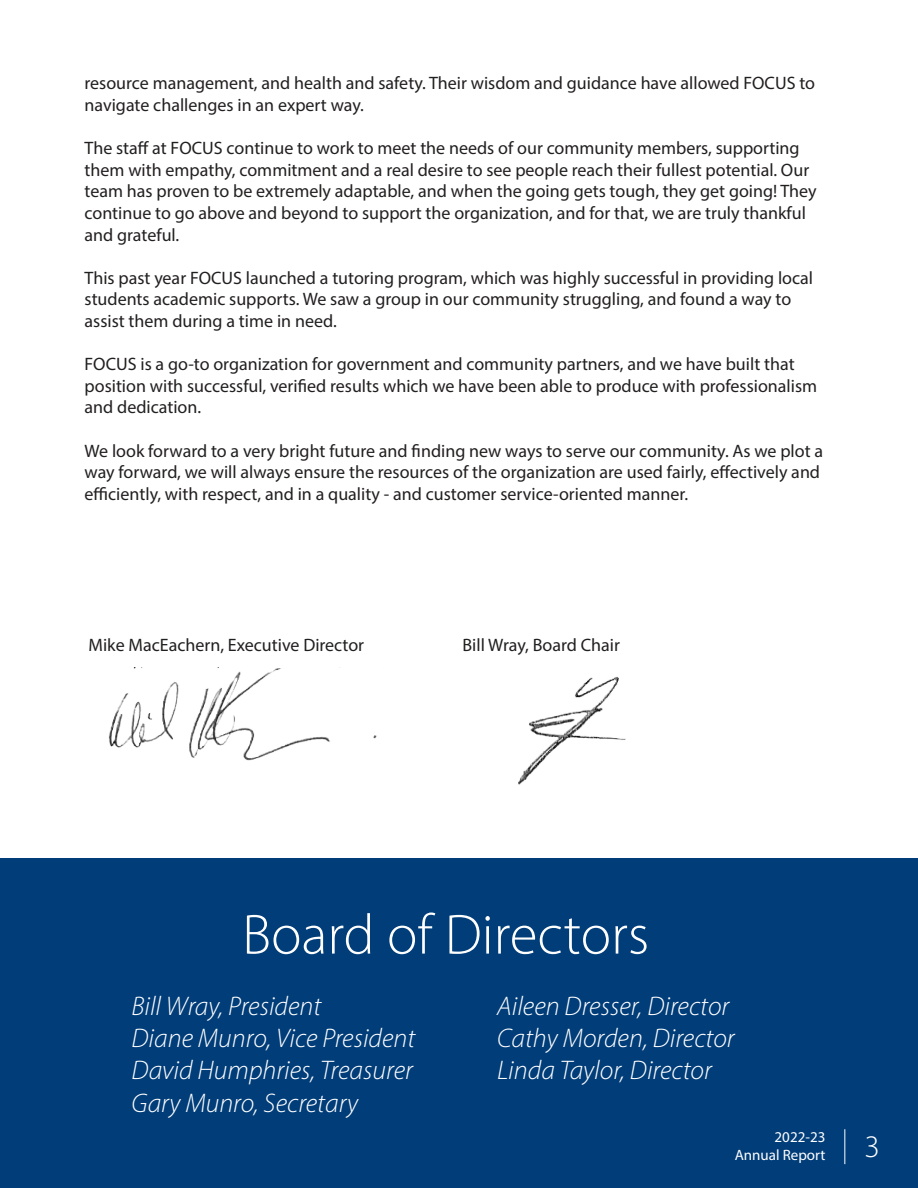
<style>
.page{position:relative;width:918px;height:1188px;background:#fff}
.page>*{position:absolute;margin:0;border:0;box-sizing:border-box;transform-origin:0 0}
.t1{font:300 57px "Myriad Pro";color:#fff}
.t2{font:italic 300 27px/32.4px "Myriad Pro";color:#fff}
.t3{font:18px/21.6px "Myriad Pro";color:#221f1f}
.t4{font:15px/18px "Myriad Pro";color:#fff}
</style>
<div class="page">
<div style="left:0;top:858px;width:918px;height:330px;background:#003d79"></div>
<img style="left:518px;top:677px;width:108px;height:108px">
<img style="left:109px;top:668px;width:268px;height:93px">
<p class="t3" style="left:85px;top:74px;width:732px">resource management, and health and safety. Their wisdom and guidance have allowed FOCUS to navigate challenges in an expert way.</p>
<p class="t3" style="left:85px;top:139px;width:734px">The staff at FOCUS continue to work to meet the needs of our community members, supporting them with empathy, commitment and a real desire to see people reach their fullest potential. Our team has proven to be extremely adaptable, and when the going gets tough, they get going! They continue to go above and beyond to support the organization, and for that, we are truly thankful and grateful.</p>
<p class="t3" style="left:85px;top:268px;width:730px">This past year FOCUS launched a tutoring program, which was highly successful in providing local students academic supports. We saw a group in our community struggling, and found a way to assist them during a time in need.</p>
<p class="t3" style="left:85px;top:355px;width:734px">FOCUS is a go-to organization for government and community partners, and we have built that position with successful, verified results which we have been able to produce with professionalism and dedication.</p>
<p class="t3" style="left:85px;top:441px;width:740px">We look forward to a very bright future and finding new ways to serve our community. As we plot a way forward, we will always ensure the resources of the organization are used fairly, effectively and efficiently, with respect, and in a quality - and customer service-oriented manner.</p>
<p class="t3" style="left:88px;top:636px;width:277px">Mike MacEachern, Executive Director</p>
<p class="t3" style="left:463px;top:636px;width:159px">Bill Wray, Board Chair</p>
<h1 class="t1" style="left:242px;top:913px;width:408px">Board of Directors</h1>
<h2 class="t2" style="left:131px;top:991px;width:285px">Bill Wray, President<br>Diane Munro, Vice President<br>David Humphries, Treasurer<br>Gary Munro, Secretary</h2>
<h2 class="t2" style="left:497px;top:991px;width:239px">Aileen Dresser, Director<br>Cathy Morden, Director<br>Linda Taylor, Director</h2>
<p class="t4" style="left:735px;top:1129px;width:147px;text-indent:40px">2022-23<br>Annual Report <sup>3</sup></p>
</div>
